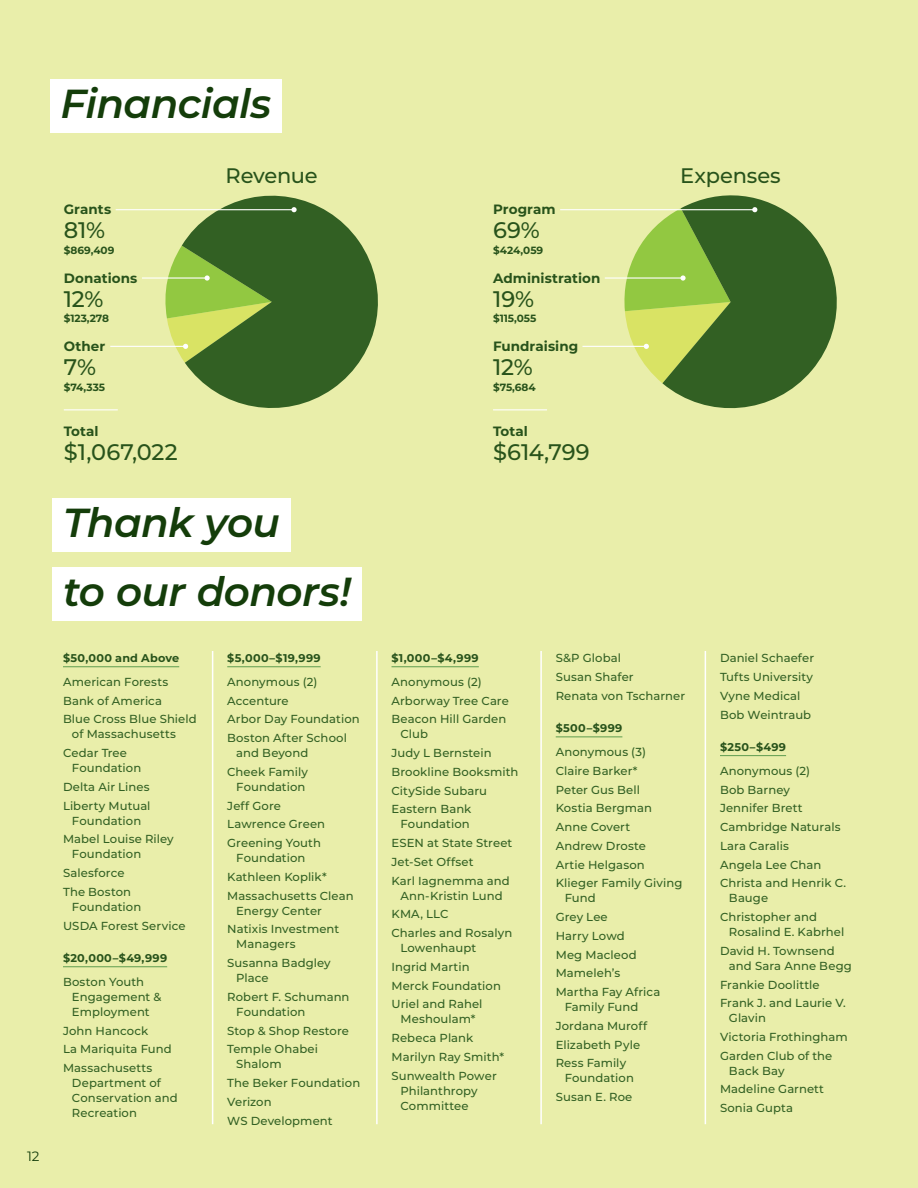
<style>
.page{position:relative;width:918px;height:1188px;background:#e9eeaa}
.page>*{position:absolute;margin:0;border:0;box-sizing:border-box;transform-origin:0 0}
.t1{font:italic 600 40.5px/69px "Montserrat";letter-spacing:-.015em;color:#143d0a}
.t2{font:500 22.5px "Montserrat";color:#28531b}
.t3{font:500 21px "Montserrat";letter-spacing:-.01em;color:#28531b}
.t4{font:700 13.5px "Montserrat";letter-spacing:.005em;color:#28531b}
.t5{font:13.5px "Montserrat";color:#143d0a}
.t6{font:500 11.7px/18.8px "Montserrat";letter-spacing:.01em;color:#326023}
.t7{font:700 11.25px "Montserrat";letter-spacing:.03em;color:#28531b}
.t8{font:700 10.5px "Montserrat";color:#28531b}
</style>
<div class="page">
<div style="left:50px;top:79px;width:232px;height:54px;background:#fff"></div>
<div style="left:52px;top:498px;width:239px;height:54px;background:#fff"></div>
<div style="left:52px;top:567px;width:310px;height:54px;background:#fff"></div>
<hr style="left:63px;top:666px;width:116px;height:1px;background:#5e9c4f">
<hr style="left:63px;top:966px;width:104px;height:1px;background:#5e9c4f">
<hr style="left:227px;top:666px;width:94px;height:1px;background:#5e9c4f">
<hr style="left:392px;top:666px;width:87px;height:1px;background:#5e9c4f">
<hr style="left:556px;top:737px;width:66px;height:1px;background:#5e9c4f">
<hr style="left:720px;top:755px;width:66px;height:1px;background:#5e9c4f">
<hr style="left:212px;top:651px;width:1px;height:473px;background:#fff">
<hr style="left:376px;top:651px;width:2px;height:473px;background:#fff">
<hr style="left:540px;top:651px;width:2px;height:473px;background:#fff">
<hr style="left:705px;top:651px;width:1px;height:473px;background:#fff">
<svg style="left:662px;top:195px;width:175px;height:214px;fill:#326023"></svg>
<svg style="left:182px;top:195px;width:196px;height:213px;fill:#326023"></svg>
<hr style="left:116px;top:209px;width:177px;height:1px;background:#fff">
<hr style="left:142px;top:277px;width:66px;height:2px;background:#fff">
<hr style="left:110px;top:346px;width:76px;height:1px;background:#fff">
<svg style="left:291px;top:207px;width:6px;height:5px"></svg>
<svg style="left:163px;top:246px;width:109px;height:117px;background:#80a645"></svg>
<hr style="left:64px;top:409px;width:54px;height:1px;background:#fff">
<hr style="left:560px;top:209px;width:194px;height:1px;background:#fff">
<hr style="left:605px;top:277px;width:78px;height:2px;background:#fff">
<hr style="left:582px;top:346px;width:64px;height:1px;background:#fff">
<svg style="left:752px;top:207px;width:5px;height:5px"></svg>
<svg style="left:621px;top:208px;width:110px;height:175px"></svg>
<hr style="left:493px;top:409px;width:54px;height:1px;background:#fff">
<p class="t5" style="left:27px;top:1147px;width:14px">12</p>
<h1 class="t1" style="left:60px;top:67px;width:212px">Financials</h1>
<p class="t4" style="left:64px;top:200px;width:49px">Grants</p>
<h2 class="t2" style="left:64px;top:215px;width:43px">81%</h2>
<p class="t8" style="left:64px;top:243px;width:52px">$869,409</p>
<p class="t4" style="left:64px;top:268px;width:75px">Donations</p>
<h2 class="t2" style="left:64px;top:283px;width:41px">12%</h2>
<p class="t8" style="left:64px;top:311px;width:47px">$123,278</p>
<p class="t4" style="left:64px;top:336px;width:43px">Other</p>
<h2 class="t2" style="left:64px;top:351px;width:34px">7%</h2>
<p class="t8" style="left:64px;top:379px;width:43px">$74,335</p>
<p class="t4" style="left:64px;top:422px;width:36px">Total</p>
<h2 class="t2" style="left:64px;top:436px;width:115px">$1,067,022</h2>
<h3 class="t3" style="left:226px;top:161px;width:94px">Revenue</h3>
<h3 class="t3" style="left:680px;top:161px;width:102px">Expenses</h3>
<p class="t4" style="left:493px;top:200px;width:64px">Program</p>
<h2 class="t2" style="left:493px;top:215px;width:48px">69%</h2>
<p class="t8" style="left:493px;top:243px;width:52px">$424,059</p>
<p class="t4" style="left:493px;top:268px;width:109px">Administration</p>
<h2 class="t2" style="left:493px;top:283px;width:43px">19%</h2>
<p class="t8" style="left:493px;top:311px;width:45px">$115,055</p>
<p class="t4" style="left:493px;top:336px;width:87px">Fundraising</p>
<h2 class="t2" style="left:493px;top:351px;width:41px">12%</h2>
<p class="t8" style="left:493px;top:379px;width:44px">$75,684</p>
<p class="t4" style="left:493px;top:422px;width:36px">Total</p>
<h2 class="t2" style="left:493px;top:436px;width:98px">$614,799</h2>
<h1 class="t1" style="left:63px;top:486px;width:290px">Thank you<br>to our donors!</h1>
<p class="t7" style="left:63px;top:650px;width:118px">$50,000 and Above</p>
<p class="t6" style="left:63px;top:672px;width:135px">American Forests<br>Bank of America<br>Blue Cross Blue Shield</p>
<p class="t6" style="left:63px;top:724px;width:115px;text-indent:9px">of Massachusetts<br>Cedar Tree</p>
<p class="t6" style="left:63px;top:758px;width:89px;text-align:center">Foundation<br>Delta Air Lines<br>Liberty Mutual</p>
<p class="t6" style="left:63px;top:811px;width:112px;text-indent:9px">Foundation<br>Mabel Louise Riley</p>
<p class="t6" style="left:63px;top:844px;width:80px;text-indent:9px">Foundation<br>Salesforce<br>The Boston</p>
<p class="t6" style="left:63px;top:897px;width:124px;text-indent:9px">Foundation<br>USDA Forest Service</p>
<p class="t7" style="left:63px;top:950px;width:106px">$20,000–$49,999</p>
<p class="t6" style="left:72px;top:974px;width:91px;line-height:15px;text-indent:-9px">Boston Youth<br>Engagement &amp;<br>Employment</p>
<p class="t6" style="left:63px;top:1021px;width:110px">John Hancock<br>La Mariquita Fund<br>Massachusetts</p>
<p class="t6" style="left:72px;top:1075px;width:107px;line-height:15px">Department of<br>Conservation and<br>Recreation</p>
<p class="t7" style="left:227px;top:650px;width:95px">$5,000–$19,999</p>
<p class="t6" style="left:227px;top:672px;width:134px">Anonymous (2)<br>Accenture<br>Arbor Day Foundation<br>Boston After School</p>
<p class="t6" style="left:227px;top:743px;width:83px;text-align:right">and Beyond<br>Cheek Family</p>
<p class="t6" style="left:227px;top:777px;width:99px;text-indent:9px">Foundation<br>Jeff Gore<br>Lawrence Green<br>Greening Youth</p>
<p class="t6" style="left:227px;top:848px;width:128px;text-indent:9px">Foundation<br>Kathleen Koplik*<br>Massachusetts Clean</p>
<p class="t6" style="left:227px;top:901px;width:114px;text-indent:9px">Energy Center<br>Natixis Investment</p>
<p class="t6" style="left:227px;top:934px;width:105px;text-indent:9px">Managers<br>Susanna Badgley</p>
<p class="t6" style="left:227px;top:968px;width:124px;text-indent:9px">Place<br>Robert F. Schumann</p>
<p class="t6" style="left:227px;top:1002px;width:123px;text-indent:9px">Foundation<br>Stop &amp; Shop Restore<br>Temple Ohabei</p>
<p class="t6" style="left:227px;top:1054px;width:135px;text-indent:9px">Shalom<br>The Beker Foundation<br>Verizon<br>WS Development</p>
<p class="t7" style="left:392px;top:650px;width:89px">$1,000–$4,999</p>
<p class="t6" style="left:392px;top:672px;width:119px">Anonymous (2)<br>Arborway Tree Care<br>Beacon Hill Garden</p>
<p class="t6" style="left:392px;top:724px;width:128px;text-indent:9px">Club<br>Judy L Bernstein<br>Brookline Booksmith<br>CitySide Subaru<br>Eastern Bank</p>
<p class="t6" style="left:392px;top:814px;width:122px;text-indent:9px">Foundation<br>ESEN at State Street<br>Jet-Set Offset<br>Karl Iagnemma and</p>
<p class="t6" style="left:392px;top:886px;width:122px;text-indent:9px">Ann-Kristin Lund<br>KMA, LLC<br>Charles and Rosalyn</p>
<p class="t6" style="left:392px;top:938px;width:111px;text-indent:9px">Lowenhaupt<br>Ingrid Martin<br>Merck Foundation<br>Uriel and Rahel</p>
<p class="t6" style="left:392px;top:1009px;width:114px;text-indent:9px">Meshoulam*<br>Rebeca Plank<br>Marilyn Ray Smith*<br>Sunwealth Power</p>
<p class="t6" style="left:400px;top:1083px;width:79px;line-height:15px">Philanthropy<br>Committee</p>
<p class="t6" style="left:556px;top:648px;width:131px">S&amp;P Global<br>Susan Shafer<br>Renata von Tscharner</p>
<p class="t7" style="left:556px;top:720px;width:68px">$500–$999</p>
<p class="t6" style="left:556px;top:742px;width:128px">Anonymous (3)<br>Claire Barker*<br>Peter Gus Bell<br>Kostia Bergman<br>Anne Covert<br>Andrew Droste<br>Artie Helgason<br>Klieger Family Giving</p>
<p class="t6" style="left:556px;top:888px;width:106px;text-indent:9px">Fund<br>Grey Lee<br>Harry Lowd<br>Meg Macleod<br>Mameleh’s<br>Martha Fay Africa</p>
<p class="t6" style="left:556px;top:997px;width:93px;text-indent:9px">Family Fund<br>Jordana Muroff<br>Elizabeth Pyle<br>Ress Family</p>
<p class="t6" style="left:556px;top:1068px;width:80px;text-align:right">Foundation<br>Susan E. Roe</p>
<p class="t6" style="left:720px;top:648px;width:96px">Daniel Schaefer<br>Tufts University<br>Vyne Medical<br>Bob Weintraub</p>
<p class="t7" style="left:720px;top:739px;width:68px">$250–$499</p>
<p class="t6" style="left:720px;top:761px;width:128px">Anonymous (2)<br>Bob Barney<br>Jennifer Brett<br>Cambridge Naturals<br>Lara Caralis<br>Angela Lee Chan<br>Christa and Henrik C.</p>
<p class="t6" style="left:720px;top:888px;width:98px;text-indent:9px">Bauge<br>Christopher and</p>
<p class="t6" style="left:720px;top:922px;width:126px;text-indent:9px">Rosalind E. Kabrhel<br>David H. Townsend</p>
<p class="t6" style="left:720px;top:956px;width:133px;text-indent:9px">and Sara Anne Begg<br>Frankie Doolittle<br>Frank J. and Laurie V.</p>
<p class="t6" style="left:720px;top:1008px;width:129px;text-indent:9px">Glavin<br>Victoria Frothingham<br>Garden Club of the</p>
<p class="t6" style="left:720px;top:1061px;width:106px;text-indent:9px">Back Bay<br>Madeline Garnett<br>Sonia Gupta</p>
</div>
